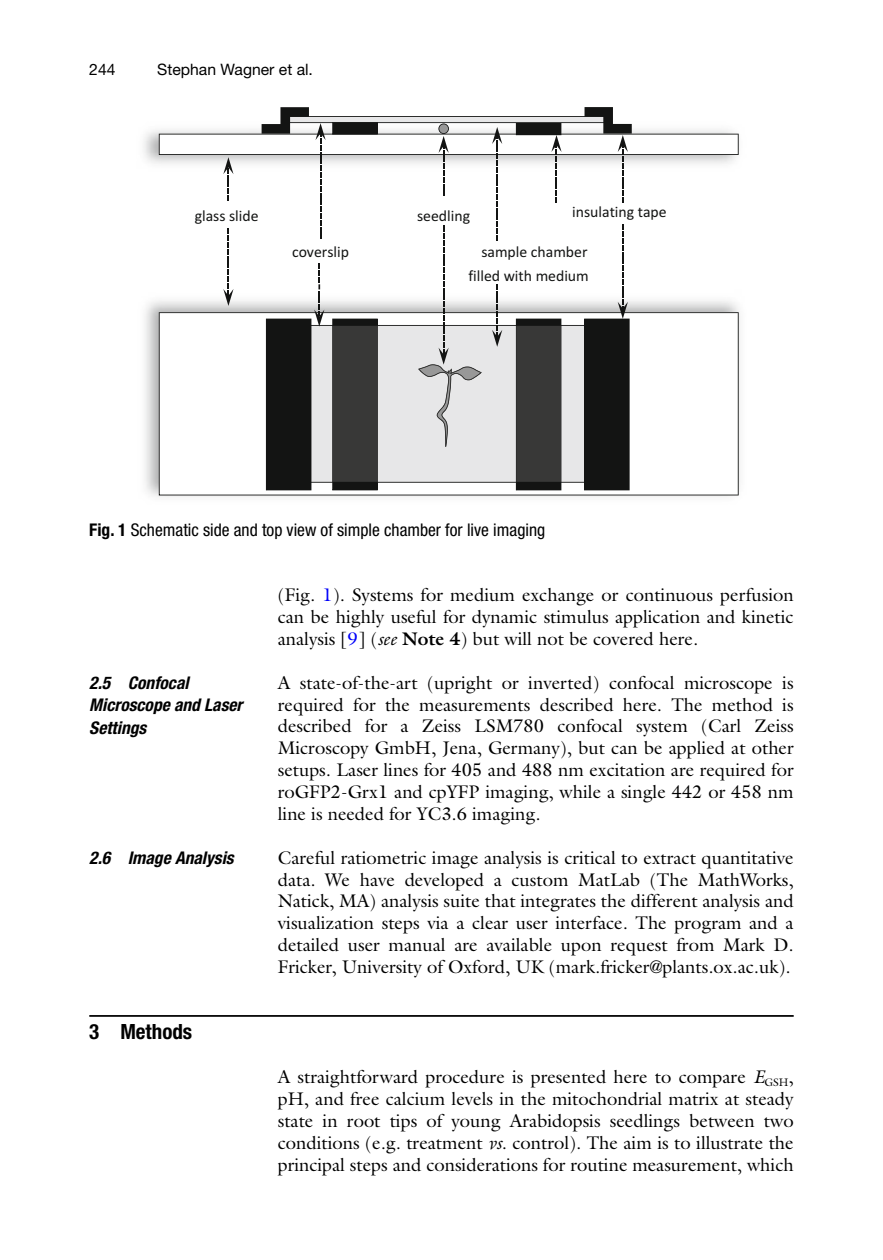
<style>
.page{position:relative;width:883px;height:1260px;background:#fff}
.page>*{position:absolute;margin:0;border:0;box-sizing:border-box;transform-origin:0 0}
.t1{font:700 condensed 21px "Pqdcrr Helvetica Neue";color:#000}
.t2{font:18.38px/21.9px "Xggghg Galliard";color:#000;text-align:justify}
.t3{font:condensed 17.5px "Hdkynr Helvetica Neue";color:#000}
.t4{font:italic 700 condensed 17.5px/22.8px "Yvvghm Helvetica Neue";color:#000}
.t5{font:15.75px/24.2px "Rrnbhc Calibri";color:#131413;text-align:right}
.t6{font:15.75px "Wcrswj Helvetica Neue";color:#000}
.s1{font-family:"Pqdcrr Helvetica Neue";font-weight:700}
.s2{color:#0000fa}
.s3{font-family:"Mlyqkq Galliard";font-style:italic}
.s4{font-family:"Ndfbff Galliard";font-weight:700}
</style>
<div class="page">
<hr style="left:89px;top:1015px;width:705px;height:2px;background:#000">
<img style="left:143px;top:130px;width:597px;height:367px">
<svg style="left:159px;top:490px;width:580px;height:5px"></svg>
<svg style="left:159px;top:107px;width:580px;height:383px"></svg>
<p class="t6" style="left:89px;top:64px;width:28px">244</p>
<p class="t6" style="left:157px;top:64px;width:157px">Stephan Wagner et al.</p>
<p class="t5" style="left:195px;top:205px;width:65px">glass slide</p>
<p class="t5" style="left:572px;top:201px;width:96px">insulating tape</p>
<p class="t5" style="left:292px;top:241px;width:59px">coverslip</p>
<p class="t5" style="left:468px;top:241px;width:122px">sample chamber filled with medium</p>
<p class="t5" style="left:417px;top:204px;width:55px">seedling</p>
<p class="t3" style="left:89px;top:524px;width:457px"><span class="s1">Fig. 1</span> Schematic side and top view of simple chamber for live imaging</p>
<p class="t4" style="left:89px;top:673px;width:155px">2.5 Confocal<br>Microscope and Laser<br>Settings</p>
<p class="t4" style="left:89px;top:848px;width:146px">2.6 Image Analysis</p>
<p class="t1" style="left:89px;top:1024px;width:104px">3 Methods</p>
<p class="t2" style="left:278px;top:586px;width:517px">(Fig. <span class="s2">1</span>). Systems for medium exchange or continuous perfusion can be highly useful for dynamic stimulus application and kinetic analysis [ <span class="s2">9</span>] ( <span class="s3">see</span> <span class="s4">Note 4</span>) but will not be covered here.</p>
<p class="t2" style="left:278px;top:673px;width:517px">A state-of-the-art (upright or inverted) confocal microscope is required for the measurements described here. The method is described for a Zeiss LSM780 confocal system (Carl Zeiss Microscopy GmbH, Jena, Germany), but can be applied at other setups. Laser lines for 405 and 488 nm excitation are required for roGFP2-Grx1 and cpYFP imaging, while a single 442 or 458 nm line is needed for YC3.6 imaging.</p>
<p class="t2" style="left:278px;top:848px;width:517px">Careful ratiometric image analysis is critical to extract quantitative data. We have developed a custom MatLab (The MathWorks, Natick, MA) analysis suite that integrates the different analysis and visualization steps via a clear user interface. The program and a detailed user manual are available upon request from Mark D.<br>Fricker, University of Oxford, UK (mark.fricker@plants.ox.ac.uk).</p>
<p class="t2" style="left:278px;top:1068px;width:517px">A straightforward procedure is presented here to compare <span class="s3">E</span> <sub>GSH</sub> , pH, and free calcium levels in the mitochondrial matrix at steady state in root tips of young Arabidopsis seedlings between two conditions (e.g. treatment <span class="s3">vs</span>. control). The aim is to illustrate the principal steps and considerations for routine measurement, which</p>
</div>
